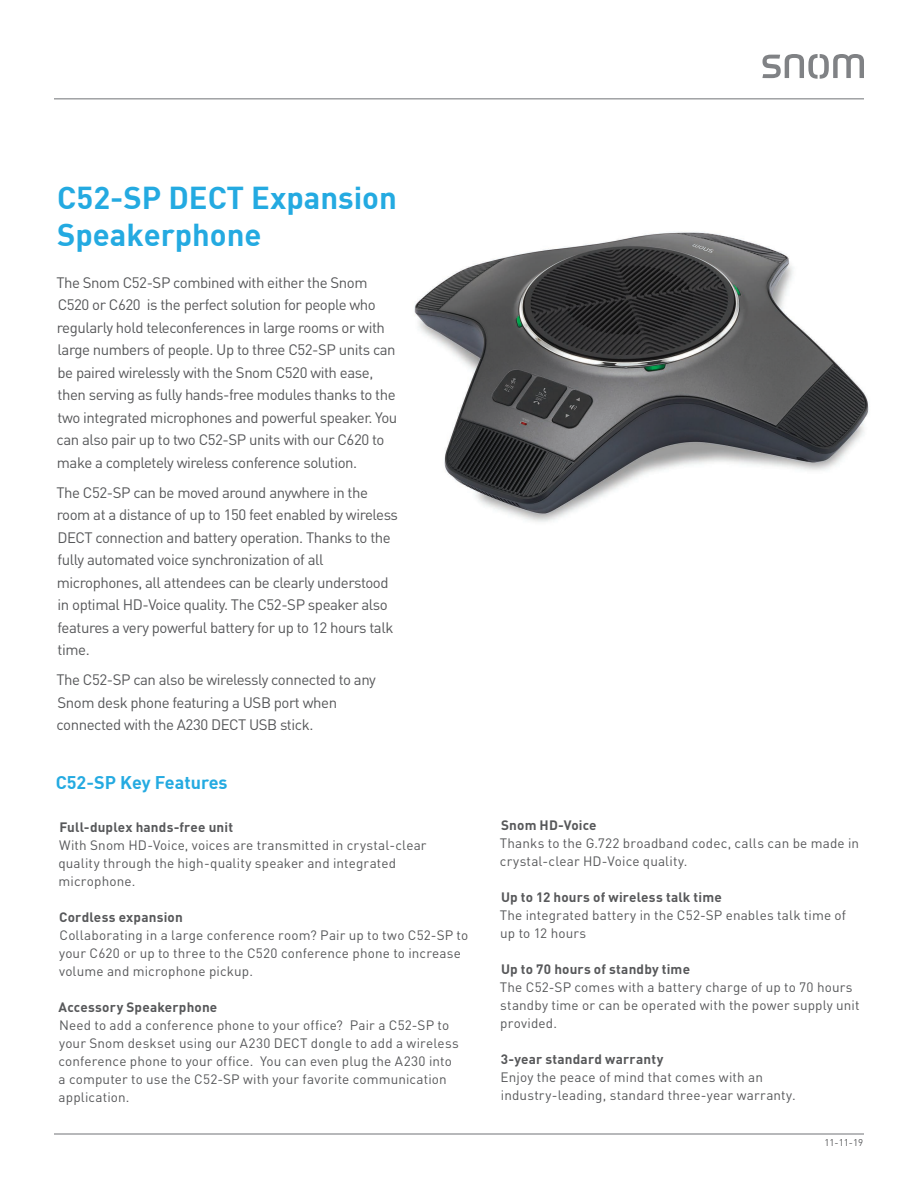
<style>
.page{position:relative;width:918px;height:1188px;background:#fff}
.page>*{position:absolute;margin:0;border:0;box-sizing:border-box;transform-origin:0 0}
.t1{font:700 31.05px/37.2px "DIN";color:#24aae1}
.t2{font:700 18px "DIN";color:#24aae1}
.t3{font:15px/22.5px "DIN Pro";letter-spacing:-.03em;color:#57585a}
.t4{font:13.5px/18px "DIN Pro";letter-spacing:.01em;color:#57585a}
.t5{font:700 13.5px "DIN Pro";letter-spacing:.015em;color:#57585a}
.t6{font:9.75px "DIN Pro";color:#57585a}
</style>
<div class="page">
<hr style="left:54px;top:98px;width:810px;height:1px;background:#808285">
<svg style="left:762px;top:54px;width:102px;height:25px"></svg>
<hr style="left:54px;top:1133px;width:810px;height:2px;background:#808285">
<img style="left:414px;top:232px;width:455px;height:290px">
<h1 class="t1" style="left:57px;top:177px;width:341px">C52-SP DECT Expansion<br>Speakerphone</h1>
<p class="t3" style="left:56px;top:271px;width:342px">The Snom C52-SP combined with either the Snom C520 or C620 is the perfect solution for people who regularly hold teleconferences in large rooms or with large numbers of people. Up to three C52-SP units can be paired wirelessly with the Snom C520 with ease, then serving as fully hands-free modules thanks to the two integrated microphones and powerful speaker. You can also pair up to two C52-SP units with our C620 to make a completely wireless conference solution.</p>
<p class="t3" style="left:56px;top:481px;width:343px">The C52-SP can be moved around anywhere in the room at a distance of up to 150 feet enabled by wireless DECT connection and battery operation. Thanks to the fully automated voice synchronization of all microphones, all attendees can be clearly understood in optimal HD-Voice quality. The C52-SP speaker also features a very powerful battery for up to 12 hours talk time.</p>
<p class="t3" style="left:56px;top:668px;width:321px">The C52-SP can also be wirelessly connected to any<br>Snom desk phone featuring a USB port when connected with the A230 DECT USB stick.</p>
<p class="t2" style="left:56px;top:771px;width:173px">C52-SP Key Features</p>
<p class="t5" style="left:59px;top:818px;width:175px">Full-duplex hands-free unit</p>
<p class="t4" style="left:58px;top:836px;width:370px">With Snom HD-Voice, voices are transmitted in crystal-clear quality through the high-quality speaker and integrated microphone.</p>
<p class="t5" style="left:59px;top:908px;width:125px">Cordless expansion</p>
<p class="t4" style="left:59px;top:926px;width:411px">Collaborating in a large conference room? Pair up to two C52-SP to your C620 or up to three to the C520 conference phone to increase volume and microphone pickup.</p>
<p class="t5" style="left:59px;top:998px;width:160px">Accessory Speakerphone</p>
<p class="t4" style="left:58px;top:1016px;width:402px">Need to add a conference phone to your office? Pair a C52-SP to your Snom deskset using our A230 DECT dongle to add a wireless conference phone to your office. You can even plug the A230 into a computer to use the C52-SP with your favorite communication application.</p>
<p class="t5" style="left:501px;top:816px;width:97px">Snom HD-Voice</p>
<p class="t4" style="left:500px;top:834px;width:361px">Thanks to the G.722 broadband codec, calls can be made in crystal-clear HD-Voice quality.</p>
<p class="t5" style="left:501px;top:888px;width:222px">Up to 12 hours of wireless talk time</p>
<p class="t4" style="left:500px;top:906px;width:348px">The integrated battery in the C52-SP enables talk time of up to 12 hours</p>
<p class="t5" style="left:501px;top:960px;width:190px">Up to 70 hours of standby time</p>
<p class="t4" style="left:500px;top:978px;width:361px">The C52-SP comes with a battery charge of up to 70 hours standby time or can be operated with the power supply unit provided.</p>
<p class="t5" style="left:501px;top:1050px;width:164px">3-year standard warranty</p>
<p class="t4" style="left:501px;top:1068px;width:297px">Enjoy the peace of mind that comes with an industry-leading, standard three-year warranty.</p>
<p class="t6" style="left:824px;top:1136px;width:40px">11-11-19</p>
</div>
